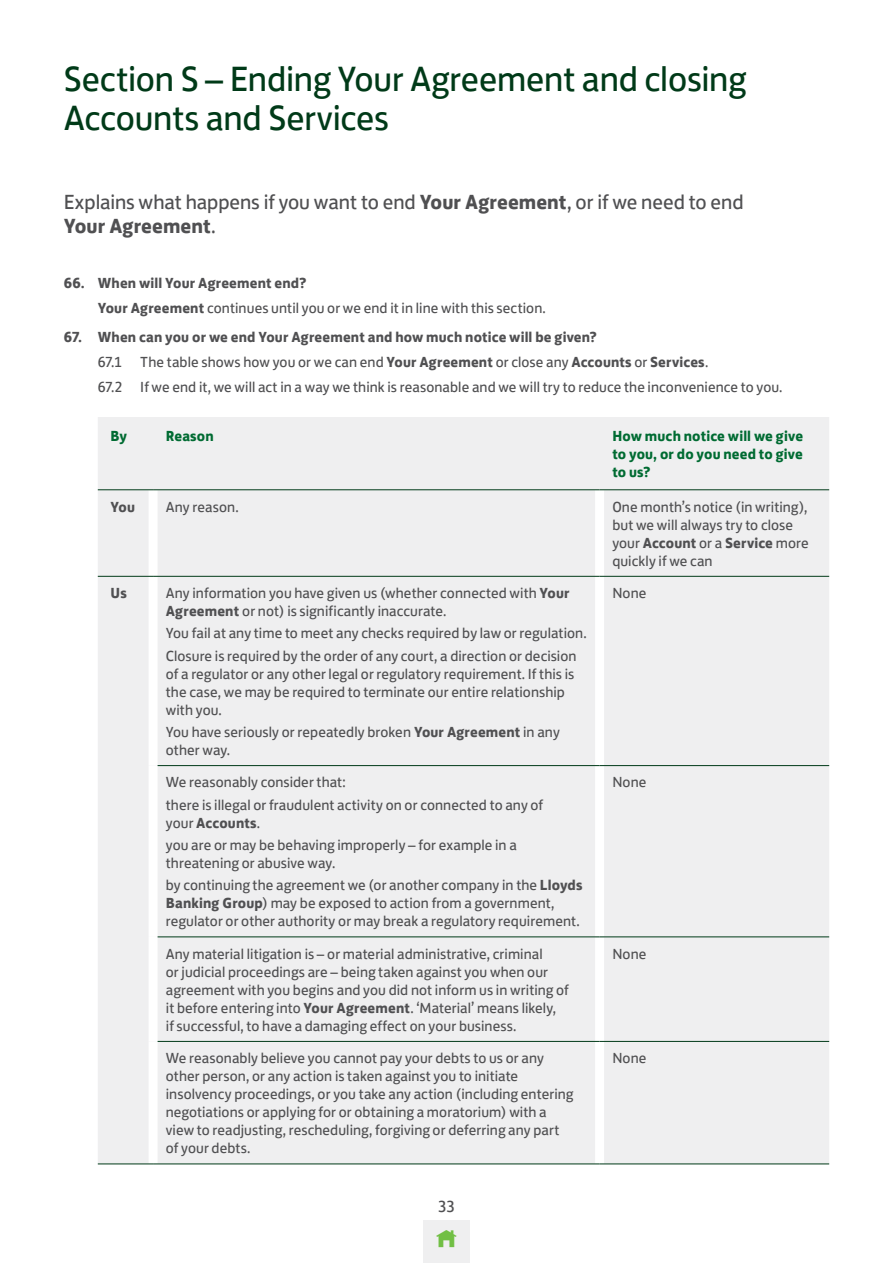
<style>
.page{position:relative;width:893px;height:1263px;background:#fff}
.page>*{position:absolute;margin:0;border:0;box-sizing:border-box;transform-origin:0 0}
.Header__Secondary{font:36px/39px "Lloyds Bank Jack";letter-spacing:-.005em;color:#003a18}
.Intro{font:21px/24px "Lloyds Bank Jack";letter-spacing:-.005em;color:#505052}
.t1{font:16.5px "Lloyds Bank Jack";color:#505052}
.Body_Table{font:15px/18px "Lloyds Bank Jack";letter-spacing:.005em;color:#505052}
.Body_Table-2{font:700 15px "Lloyds Bank Jack";letter-spacing:.01em;color:#505052}
.Body_Indent_L1{font:15px "Lloyds Bank Jack";letter-spacing:.005em;color:#505052}
.Body_Table-3{font:700 15px/18px "Lloyds Bank Jack";letter-spacing:.01em;color:#006b32;text-align:justify}
.s1{font-weight:700}
</style>
<div class="page">
<div style="left:98px;top:417px;width:731px;height:746px;background:#efeff0"></div>
<div style="left:149px;top:490px;width:9px;height:86px;background:#fff"></div>
<div style="left:149px;top:577px;width:9px;height:189px;background:#fff"></div>
<div style="left:149px;top:766px;width:9px;height:171px;background:#fff"></div>
<div style="left:149px;top:937px;width:9px;height:104px;background:#fff"></div>
<div style="left:149px;top:1041px;width:9px;height:122px;background:#fff"></div>
<div style="left:595px;top:490px;width:9px;height:86px;background:#fff"></div>
<div style="left:595px;top:577px;width:9px;height:188px;background:#fff"></div>
<div style="left:595px;top:766px;width:9px;height:170px;background:#fff"></div>
<div style="left:595px;top:937px;width:9px;height:104px;background:#fff"></div>
<div style="left:595px;top:1042px;width:9px;height:121px;background:#fff"></div>
<hr style="left:98px;top:489px;width:55px;height:1px;background:#003a18">
<hr style="left:153px;top:489px;width:447px;height:1px;background:#003a18">
<hr style="left:600px;top:489px;width:229px;height:1px;background:#003a18">
<hr style="left:98px;top:576px;width:55px;height:1px;background:#003a18">
<hr style="left:153px;top:576px;width:447px;height:1px;background:#003a18">
<hr style="left:600px;top:576px;width:229px;height:1px;background:#003a18">
<hr style="left:158px;top:765px;width:442px;height:1px;background:#003a18">
<hr style="left:600px;top:765px;width:229px;height:1px;background:#003a18">
<hr style="left:158px;top:936px;width:442px;height:1px;background:#003a18">
<hr style="left:600px;top:936px;width:229px;height:1px;background:#003a18">
<hr style="left:158px;top:1041px;width:442px;height:1px;background:#003a18">
<hr style="left:600px;top:1041px;width:229px;height:1px;background:#003a18">
<hr style="left:98px;top:1163px;width:55px;height:1px;background:#003a18">
<hr style="left:153px;top:1163px;width:447px;height:1px;background:#003a18">
<hr style="left:600px;top:1163px;width:229px;height:1px;background:#003a18">
<div style="left:423px;top:1220px;width:47px;height:43px;background:#efeff0"></div>
<p class="Header__Secondary" style="left:64px;top:56px;width:684px">Section S – Ending Your Agreement and closing<br>Accounts and Services</p>
<p class="Intro" style="left:64px;top:188px;width:681px">Explains what happens if you want to end <span class="s1">Your Agreement</span>, or if we need to end<br><span class="s1">Your Agreement</span>.</p>
<p class="Body_Table-2" style="left:64px;top:270px;width:244px">66. When will Your Agreement end?</p>
<p class="Body_Indent_L1" style="left:98px;top:295px;width:450px"><span class="s1">Your Agreement</span> continues until you or we end it in line with this section.</p>
<p class="Body_Table-2" style="left:64px;top:324px;width:535px">67. When can you or we end Your Agreement and how much notice will be given?</p>
<p class="Body_Table" style="left:98px;top:351px;width:612px">67.1 The table shows how you or we can end <span class="s1">Your Agreement</span> or close any <span class="s1">Accounts</span> or <span class="s1">Services</span>.</p>
<p class="Body_Table" style="left:98px;top:376px;width:686px">67.2 If we end it, we will act in a way we think is reasonable and we will try to reduce the inconvenience to you.</p>
<p class="Body_Table-3" style="left:111px;top:426px;width:18px">By</p>
<p class="Body_Table-3" style="left:166px;top:426px;width:49px">Reason</p>
<p class="Body_Table-3" style="left:612px;top:426px;width:192px">How much notice will we give to you, or do you need to give to us?</p>
<p class="Body_Table-2" style="left:111px;top:494px;width:26px">You</p>
<p class="Body_Table" style="left:166px;top:496px;width:74px">Any reason.</p>
<p class="Body_Table" style="left:612px;top:496px;width:198px">One month’s notice (in writing), but we will always try to close your <span class="s1">Account</span> or a <span class="s1">Service</span> more quickly if we can</p>
<p class="Body_Table-2" style="left:111px;top:580px;width:18px">Us</p>
<p class="Body_Table" style="left:166px;top:583px;width:405px">Any information you have given us (whether connected with <span class="s1">Your<br>Agreement</span> or not) is significantly inaccurate.</p>
<p class="Body_Table" style="left:166px;top:623px;width:422px">You fail at any time to meet any checks required by law or regulation.</p>
<p class="Body_Table" style="left:166px;top:645px;width:412px">Closure is required by the order of any court, a direction or decision of a regulator or any other legal or regulatory requirement. If this is the case, we may be required to terminate our entire relationship with you.</p>
<p class="Body_Table" style="left:166px;top:722px;width:395px">You have seriously or repeatedly broken <span class="s1">Your Agreement</span> in any other way.</p>
<p class="Body_Table" style="left:612px;top:583px;width:36px">None</p>
<p class="Body_Table" style="left:166px;top:772px;width:181px">We reasonably consider that:</p>
<p class="Body_Table" style="left:166px;top:794px;width:379px">there is illegal or fraudulent activity on or connected to any of your <span class="s1">Accounts</span>.</p>
<p class="Body_Table" style="left:166px;top:835px;width:352px">you are or may be behaving improperly – for example in a threatening or abusive way.</p>
<p class="Body_Table" style="left:166px;top:875px;width:418px">by continuing the agreement we (or another company in the <span class="s1">Lloyds<br>Banking Group</span>) may be exposed to action from a government, regulator or other authority or may break a regulatory requirement.</p>
<p class="Body_Table" style="left:612px;top:772px;width:36px">None</p>
<p class="Body_Table" style="left:166px;top:943px;width:404px">Any material litigation is – or material administrative, criminal<br>or judicial proceedings are – being taken against you when our agreement with you begins and you did not inform us in writing of it before entering into <span class="s1">Your Agreement</span>. ‘Material’ means likely,<br>if successful, to have a damaging effect on your business.</p>
<p class="Body_Table" style="left:612px;top:943px;width:36px">None</p>
<p class="Body_Table" style="left:166px;top:1048px;width:409px">We reasonably believe you cannot pay your debts to us or any other person, or any action is taken against you to initiate insolvency proceedings, or you take any action (including entering negotiations or applying for or obtaining a moratorium) with a view to readjusting, rescheduling, forgiving or deferring any part of your debts.</p>
<p class="Body_Table" style="left:612px;top:1048px;width:36px">None</p>
<p class="t1" style="left:438px;top:1193px;width:18px">33</p>
</div>
